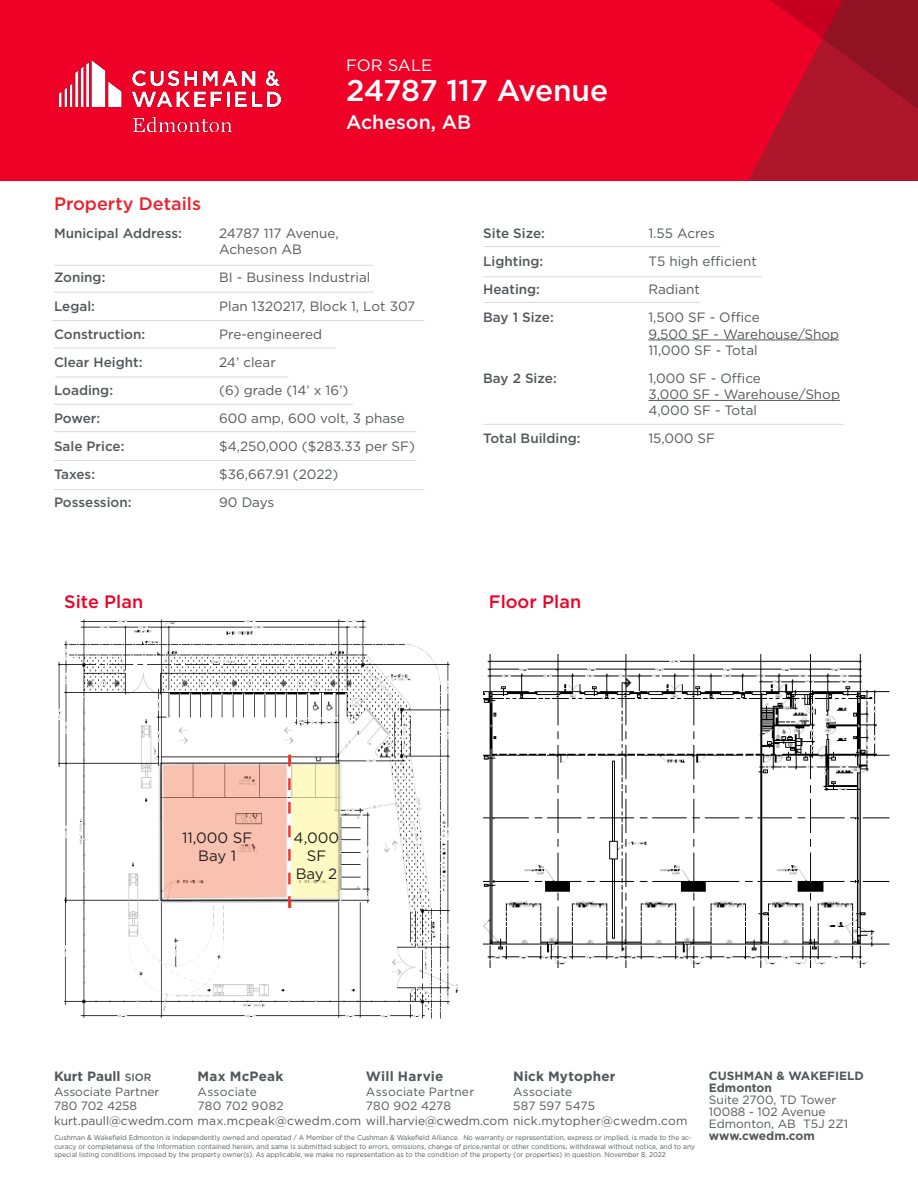
<style>
.page{position:relative;width:918px;height:1188px;background:#fff}
.page>*{position:absolute;margin:0;border:0;box-sizing:border-box;transform-origin:0 0}
.t1{font:500 30px "Gotham";letter-spacing:-.015em;color:#fff}
.t2{font:500 19.5px "Gotham";color:#fff}
.Section_Head_-_red{font:500 18px "Gotham";color:#ef0027}
.Body_Text{font:500 18px "Gotham";color:#ed202d}
.t3{font:16.5px "Gotham";color:#fff}
.t4{font:15px "Gotham";color:#231f20}
.t5{font:13.5px "Gotham";color:#54575a}
.Body_Text-2{font:500 13.5px "Gotham";color:#54575a}
.t6{font:700 13.5px "Gotham";letter-spacing:.01em;color:#54575a}
.t7{font:12px/14.4px "Gotham";color:#54575a}
.t8{font:700 12px/12px "Gotham";color:#54575a}
.t9{font:7.05px/8.4px "Gotham";color:#54575a;scale:.95 1}
.s1{font-weight:500;font-size:10.5px}
</style>
<div class="page">
<hr style="left:54px;top:265px;width:320px;height:1px;background:#dcdbdc">
<hr style="left:54px;top:292px;width:320px;height:1px;background:#dcdbdc">
<hr style="left:53px;top:320px;width:371px;height:1px;background:#dcdbdc">
<hr style="left:55px;top:377px;width:234px;height:1px;background:#dcdbdc">
<hr style="left:54px;top:348px;width:282px;height:1px;background:#dcdbdc">
<hr style="left:54px;top:404px;width:299px;height:1px;background:#dcdbdc">
<hr style="left:54px;top:431px;width:363px;height:1px;background:#dcdbdc">
<hr style="left:54px;top:460px;width:363px;height:1px;background:#dcdbdc">
<hr style="left:648px;top:340px;width:191px;height:1px;background:#54575a">
<hr style="left:648px;top:400px;width:192px;height:1px;background:#54575a">
<hr style="left:54px;top:489px;width:370px;height:1px;background:#dcdbdc">
<hr style="left:483px;top:246px;width:237px;height:1px;background:#dcdbdc">
<hr style="left:483px;top:276px;width:279px;height:1px;background:#dcdbdc">
<hr style="left:483px;top:302px;width:217px;height:1px;background:#dcdbdc">
<hr style="left:483px;top:424px;width:361px;height:1px;background:#dcdbdc">
<img style="left:58px;top:619px;width:400px;height:400px">
<svg style="left:161px;top:755px;width:130px;height:153px;background:#efc1b2"></svg>
<div style="left:290px;top:764px;width:51px;height:136px;background:#fffac3;border:2px solid #f2f5f7"></div>
<img style="left:483px;top:655px;width:407px;height:313px">
<div style="left:0;top:0;width:918px;height:181px;background:#ef0027"></div>
<svg style="left:748px;top:0;width:170px;height:181px"></svg>
<img style="left:59px;top:60px;width:222px;height:72px">
<h3 class="t3" style="left:346px;top:54px;width:88px">FOR SALE</h3>
<h1 class="t1" style="left:346px;top:71px;width:263px">24787 117 Avenue</h1>
<h2 class="t2" style="left:346px;top:110px;width:127px">Acheson, AB</h2>
<p class="Body_Text" style="left:54px;top:192px;width:149px">Property Details</p>
<p class="Body_Text-2" style="left:54px;top:225px;width:129px">Municipal Address:</p>
<p class="t5" style="left:219px;top:225px;width:121px">24787 117 Avenue,</p>
<p class="t5" style="left:219px;top:241px;width:84px">Acheson AB</p>
<p class="Body_Text-2" style="left:54px;top:269px;width:53px">Zoning:</p>
<p class="t5" style="left:219px;top:269px;width:153px">BI - Business Industrial</p>
<p class="Body_Text-2" style="left:54px;top:297px;width:42px">Legal:</p>
<p class="t5" style="left:219px;top:297px;width:198px">Plan 1320217, Block 1, Lot 307</p>
<p class="Body_Text-2" style="left:54px;top:325px;width:93px">Construction:</p>
<p class="t5" style="left:219px;top:325px;width:104px">Pre-engineered</p>
<p class="Body_Text-2" style="left:54px;top:353px;width:90px">Clear Height:</p>
<p class="t5" style="left:219px;top:353px;width:58px">24’ clear</p>
<p class="Body_Text-2" style="left:54px;top:381px;width:61px">Loading:</p>
<p class="t5" style="left:219px;top:381px;width:131px">(6) grade (14’ x 16’)</p>
<p class="Body_Text-2" style="left:54px;top:409px;width:48px">Power:</p>
<p class="t5" style="left:219px;top:409px;width:187px">600 amp, 600 volt, 3 phase</p>
<p class="Body_Text-2" style="left:54px;top:437px;width:72px">Sale Price:</p>
<p class="t5" style="left:219px;top:437px;width:197px">$4,250,000 ($283.33 per SF)</p>
<p class="Body_Text-2" style="left:54px;top:465px;width:43px">Taxes:</p>
<p class="t5" style="left:219px;top:466px;width:121px">$36,667.91 (2022)</p>
<p class="Body_Text-2" style="left:54px;top:493px;width:79px">Possession:</p>
<p class="t5" style="left:219px;top:494px;width:56px">90 Days</p>
<p class="Body_Text-2" style="left:483px;top:225px;width:63px">Site Size:</p>
<p class="t5" style="left:648px;top:225px;width:68px">1.55 Acres</p>
<p class="Body_Text-2" style="left:483px;top:253px;width:62px">Lighting:</p>
<p class="t5" style="left:648px;top:253px;width:110px">T5 high efficient</p>
<p class="Body_Text-2" style="left:483px;top:281px;width:58px">Heating:</p>
<p class="t5" style="left:648px;top:281px;width:53px">Radiant</p>
<p class="Body_Text-2" style="left:483px;top:309px;width:72px">Bay 1 Size:</p>
<p class="t5" style="left:648px;top:309px;width:113px">1,500 SF - Office</p>
<p class="t5" style="left:648px;top:325px;width:192px">9,500 SF - Warehouse/Shop</p>
<p class="t5" style="left:648px;top:341px;width:111px">11,000 SF - Total</p>
<p class="Body_Text-2" style="left:483px;top:369px;width:75px">Bay 2 Size:</p>
<p class="t5" style="left:648px;top:369px;width:114px">1,000 SF - Office</p>
<p class="t5" style="left:648px;top:386px;width:193px">3,000 SF - Warehouse/Shop</p>
<p class="t5" style="left:648px;top:402px;width:110px">4,000 SF - Total</p>
<p class="Body_Text-2" style="left:483px;top:430px;width:99px">Total Building:</p>
<p class="t5" style="left:648px;top:430px;width:68px">15,000 SF</p>
<p class="Section_Head_-_red" style="left:64px;top:590px;width:80px">Site Plan</p>
<p class="Section_Head_-_red" style="left:489px;top:590px;width:94px">Floor Plan</p>
<p class="t4" style="left:182px;top:828px;width:72px">11,000 SF</p>
<p class="t4" style="left:198px;top:846px;width:39px">Bay 1</p>
<p class="t4" style="left:294px;top:828px;width:47px">4,000</p>
<p class="t4" style="left:307px;top:846px;width:21px">SF</p>
<p class="t4" style="left:296px;top:864px;width:43px">Bay 2</p>
<h3 class="t6" style="left:54px;top:1068px;width:99px">Kurt Paull <span class="s1">SIOR</span></h3>
<h3 class="t7" style="left:54px;top:1084px;width:635px">Associate Partner<br>780 702 4258<br>kurt.paull@cwedm.com max.mcpeak@cwedm.com will.harvie@cwedm.com nick.mytopher@cwedm.com</h3>
<h3 class="t6" style="left:198px;top:1068px;width:87px">Max McPeak</h3>
<h3 class="t7" style="left:198px;top:1084px;width:88px">Associate<br>780 702 9082</h3>
<h3 class="t6" style="left:366px;top:1068px;width:79px">Will Harvie</h3>
<h3 class="t7" style="left:366px;top:1084px;width:110px">Associate Partner<br>780 902 4278</h3>
<h3 class="t6" style="left:513px;top:1068px;width:104px">Nick Mytopher</h3>
<h3 class="t7" style="left:513px;top:1084px;width:84px">Associate<br>587 597 5475</h3>
<h3 class="t8" style="left:709px;top:1070px;width:157px">CUSHMAN &amp; WAKEFIELD<br>Edmonton</h3>
<h3 class="t7" style="left:709px;top:1094px;width:141px;line-height:12px">Suite 2700, TD Tower<br>10088 - 102 Avenue<br>Edmonton, AB T5J 2Z1</h3>
<p class="t9" style="left:54px;top:1134px;width:672px">Cushman &amp; Wakefield Edmonton is independently owned and operated / A Member of the Cushman &amp; Wakefield Alliance. No warranty or representation, express or implied, is made to the ac-</p>
<h3 class="t8" style="left:709px;top:1130px;width:108px">www.cwedm.com</h3>
<p class="t9" style="left:54px;top:1142px;width:676px">curacy or completeness of the information contained herein, and same is submitted subject to errors, omissions, change of price,rental or other conditions, withdrawal without notice, and to any special listing conditions imposed by the property owner(s). As applicable, we make no representation as to the condition of the property (or properties) in question. November 8, 2022</p>
</div>
